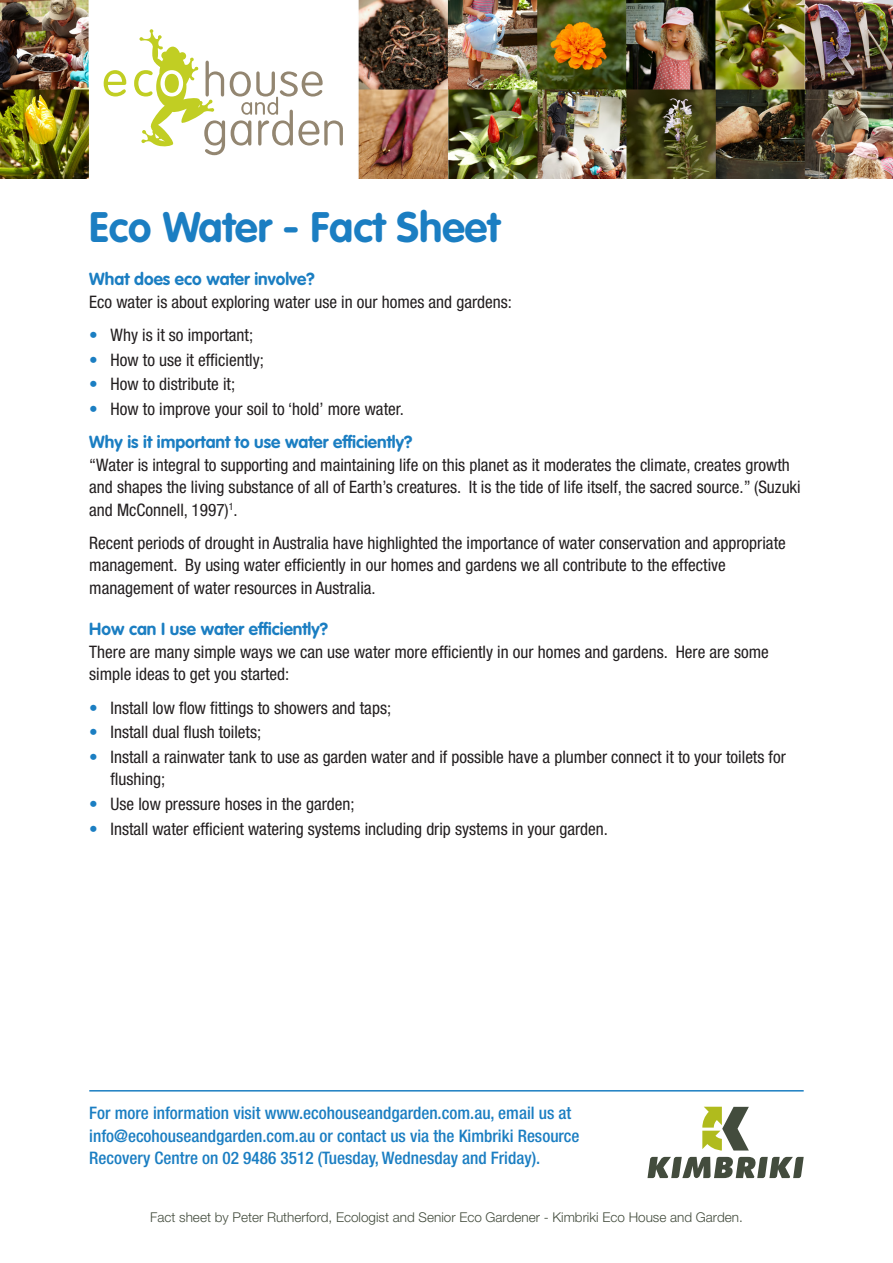
<style>
.page{position:relative;width:893px;height:1263px;background:#fff}
.page>*{position:absolute;margin:0;border:0;box-sizing:border-box;transform-origin:0 0}
.Headline{font:700 42px "VAG Rounded Std";color:#1b7ec2}
.Normal_text{font:condensed 17.25px/22.5px "Helvetica Neue LT Std";color:#231f20}
.Bullet_List{font:condensed 17.25px/22.5px "Helvetica Neue LT Std";color:#231f20}
.Normal_text-2{font:500 condensed 17.25px/22.5px "Helvetica Neue LT Std";color:#1b7ec2}
.Subheadline{font:700 17.25px "VAG Rounded Std";color:#1b7ec2}
.Normal_text-3{font:300 13.5px "Helvetica Neue LT Std";color:#434c3d}
.s1{color:#1b7ec2}
</style>
<div class="page">
<img style="left:0;top:0;width:893px;height:179px">
<div style="left:89px;top:0;width:268px;height:178px;background:#fff"></div>
<svg style="left:104px;top:70px;width:22px;height:26px"></svg>
<svg style="left:134px;top:29px;width:209px;height:126px"></svg>
<svg style="left:647px;top:1157px;width:157px;height:21px"></svg>
<svg style="left:702px;top:1107px;width:47px;height:44px"></svg>
<hr style="left:89px;top:1090px;width:715px;height:1px;background:#1b7ec2">
<p class="Headline" style="left:89px;top:202px;width:412px">Eco Water - Fact Sheet</p>
<p class="Subheadline" style="left:89px;top:269px;width:227px">What does eco water involve?</p>
<p class="Normal_text" style="left:89px;top:290px;width:424px">Eco water is about exploring water use in our homes and gardens:</p>
<p class="Bullet_List" style="left:89px;top:324px;width:165px"><span class="s1">•</span> Why is it so important;</p>
<p class="Bullet_List" style="left:89px;top:348px;width:176px"><span class="s1">•</span> How to use it efficiently;</p>
<p class="Bullet_List" style="left:89px;top:373px;width:147px"><span class="s1">•</span> How to distribute it;</p>
<p class="Bullet_List" style="left:89px;top:397px;width:316px"><span class="s1">•</span> How to improve your soil to ‘hold’ more water.</p>
<p class="Subheadline" style="left:89px;top:432px;width:325px">Why is it important to use water efficiently?</p>
<p class="Normal_text" style="left:89px;top:453px;width:713px">“Water is integral to supporting and maintaining life on this planet as it moderates the climate, creates growth and shapes the living substance of all of Earth’s creatures. It is the tide of life itself, the sacred source.” (Suzuki and McConnell, 1997)<sup>1</sup>.</p>
<p class="Normal_text" style="left:89px;top:531px;width:698px">Recent periods of drought in Australia have highlighted the importance of water conservation and appropriate management. By using water efficiently in our homes and gardens we all contribute to the effective management of water resources in Australia.</p>
<p class="Subheadline" style="left:89px;top:619px;width:240px">How can I use water efficiently?</p>
<p class="Normal_text" style="left:89px;top:640px;width:681px">There are many simple ways we can use water more efficiently in our homes and gardens. Here are some simple ideas to get you started:</p>
<p class="Bullet_List" style="left:89px;top:696px;width:303px"><span class="s1">•</span> Install low flow fittings to showers and taps;</p>
<p class="Bullet_List" style="left:89px;top:721px;width:173px"><span class="s1">•</span> Install dual flush toilets;</p>
<p class="Bullet_List" style="left:111px;top:745px;width:677px;text-indent:-21px"><span class="s1">•</span> Install a rainwater tank to use as garden water and if possible have a plumber connect it to your toilets for flushing;</p>
<p class="Bullet_List" style="left:89px;top:792px;width:267px"><span class="s1">•</span> Use low pressure hoses in the garden;</p>
<p class="Bullet_List" style="left:89px;top:817px;width:520px"><span class="s1">•</span> Install water efficient watering systems including drip systems in your garden.</p>
<p class="Normal_text-2" style="left:89px;top:1101px;width:492px">For more information visit www.ecohouseandgarden.com.au, email us at info@ecohouseandgarden.com.au or contact us via the Kimbriki Resource<br>Recovery Centre on 02 9486 3512 (Tuesday, Wednesday and Friday).</p>
<p class="Normal_text-3" style="left:150px;top:1208px;width:594px">Fact sheet by Peter Rutherford, Ecologist and Senior Eco Gardener - Kimbriki Eco House and Garden.</p>
</div>
